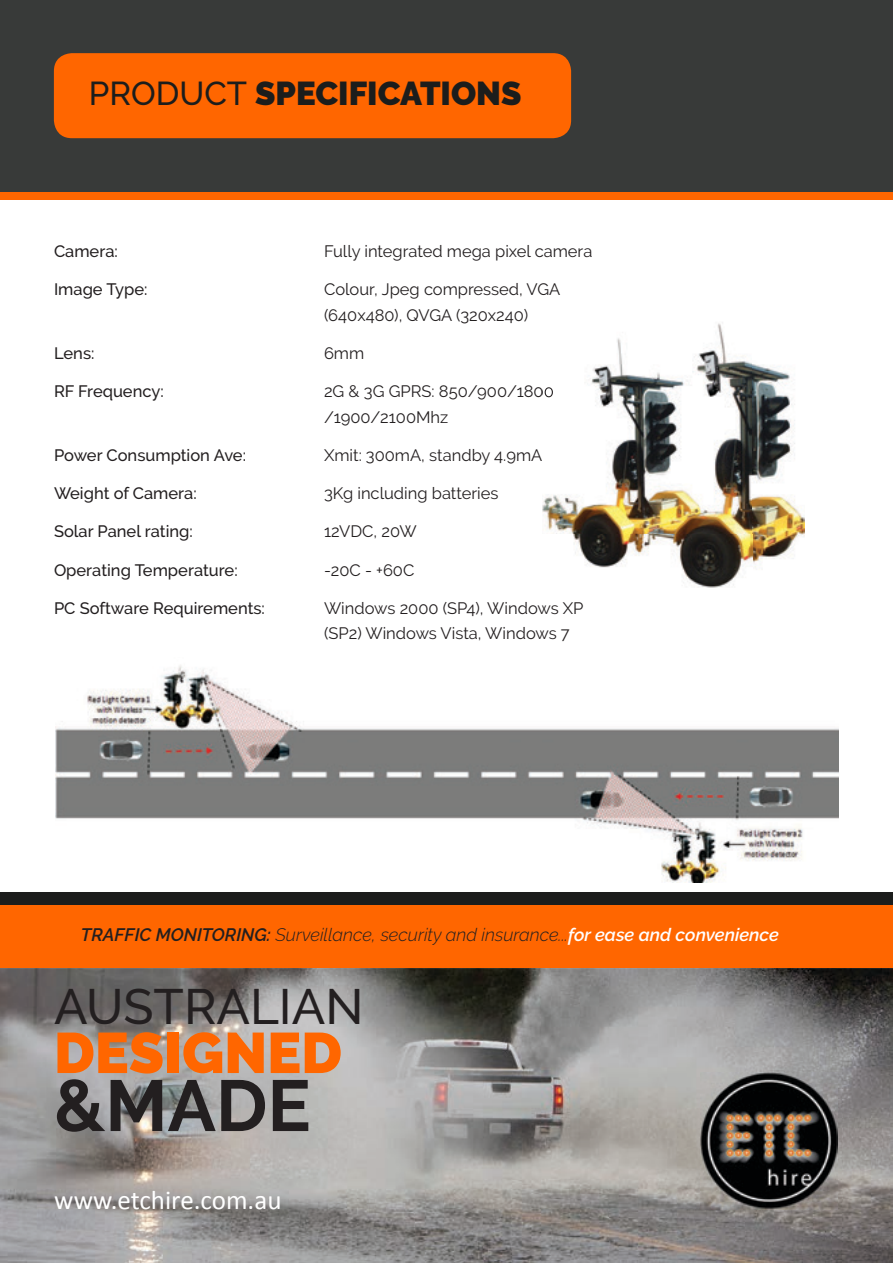
<style>
.page{position:relative;width:893px;height:1263px;background:#fff}
.page>*{position:absolute;margin:0;border:0;box-sizing:border-box;transform-origin:0 0}
.t1{font:700 72px "Raleway";color:#231f20}
.t2{font:900 57px "Raleway";color:#f60}
.t3{font:500 49.5px "Raleway";color:#231f20}
.t4{font:900 33px "Raleway";color:#1c1d1c}
.t5{font:27px "Calibri";color:#fff}
.t6{font:italic 300 18px "Raleway";color:#231f20}
.t7{font:16.5px/25.5px "Raleway";color:#231f20}
.t8{font:500 16.5px "Raleway";color:#231f20}
.s1{font-weight:500}
.s2{font-weight:600}
.s3{font-weight:600;color:#fff}
</style>
<div class="page">
<div style="left:0;top:187px;width:893px;height:12px;background:#f60"></div>
<img style="left:0;top:968px;width:893px;height:295px">
<img style="left:56px;top:665px;width:783px;height:217px">
<div style="left:0;top:904px;width:893px;height:64px;background:#f60"></div>
<div style="left:0;top:893px;width:893px;height:12px;background:#1c1d1c"></div>
<div style="left:0;top:0;width:893px;height:191px;background:#383a39"></div>
<div style="left:54px;top:53px;width:517px;height:85px;background:#f60;border-radius:18px"></div>
<img style="left:701px;top:1073px;width:137px;height:136px">
<img style="left:542px;top:322px;width:263px;height:266px">
<img style="left:542px;top:385px;width:12px;height:15px">
<img style="left:558px;top:397px;width:36px;height:1px">
<h3 class="t4" style="left:89px;top:75px;width:434px"><span class="s1">PRODUCT</span> SPECIFICATIONS</h3>
<p class="t8" style="left:54px;top:241px;width:65px">Camera:</p>
<p class="t7" style="left:324px;top:238px;width:270px">Fully integrated mega pixel camera</p>
<p class="t8" style="left:54px;top:280px;width:95px">Image Type:</p>
<p class="t7" style="left:324px;top:276px;width:238px">Colour, Jpeg compressed, VGA (640x480), QVGA (320x240)</p>
<p class="t8" style="left:54px;top:343px;width:42px">Lens:</p>
<p class="t7" style="left:324px;top:340px;width:42px">6mm</p>
<p class="t8" style="left:54px;top:382px;width:111px">RF Frequency:</p>
<p class="t7" style="left:324px;top:378px;width:231px">2G &amp; 3G GPRS: 850/900/1800 /1900/2100Mhz</p>
<p class="t8" style="left:54px;top:446px;width:193px">Power Consumption Ave:</p>
<p class="t7" style="left:324px;top:442px;width:220px">Xmit: 300mA, standby 4.9mA</p>
<p class="t8" style="left:54px;top:484px;width:144px">Weight of Camera:</p>
<p class="t7" style="left:324px;top:481px;width:176px">3Kg including batteries</p>
<p class="t8" style="left:54px;top:522px;width:140px">Solar Panel rating:</p>
<p class="t7" style="left:324px;top:519px;width:94px">12VDC, 20W</p>
<p class="t8" style="left:54px;top:560px;width:185px">Operating Temperature:</p>
<p class="t7" style="left:324px;top:557px;width:92px">-20C - +60C</p>
<p class="t8" style="left:54px;top:599px;width:212px">PC Software Requirements:</p>
<p class="t7" style="left:324px;top:595px;width:261px">Windows 2000 (SP4), Windows XP (SP2) Windows Vista, Windows 7</p>
<p class="t6" style="left:81px;top:924px;width:699px"><span class="s2">TRAFFIC MONITORING:</span> Surveillance, security and insurance...<span class="s3">for ease and convenience</span></p>
<h3 class="t3" style="left:54px;top:977px;width:311px">AUSTRALIAN</h3>
<h2 class="t2" style="left:54px;top:1020px;width:290px">DESIGNED</h2>
<h1 class="t1" style="left:54px;top:1064px;width:258px">&amp;MADE</h1>
<h3 class="t5" style="left:54px;top:1181px;width:229px">www.etchire.com.au</h3>
</div>
